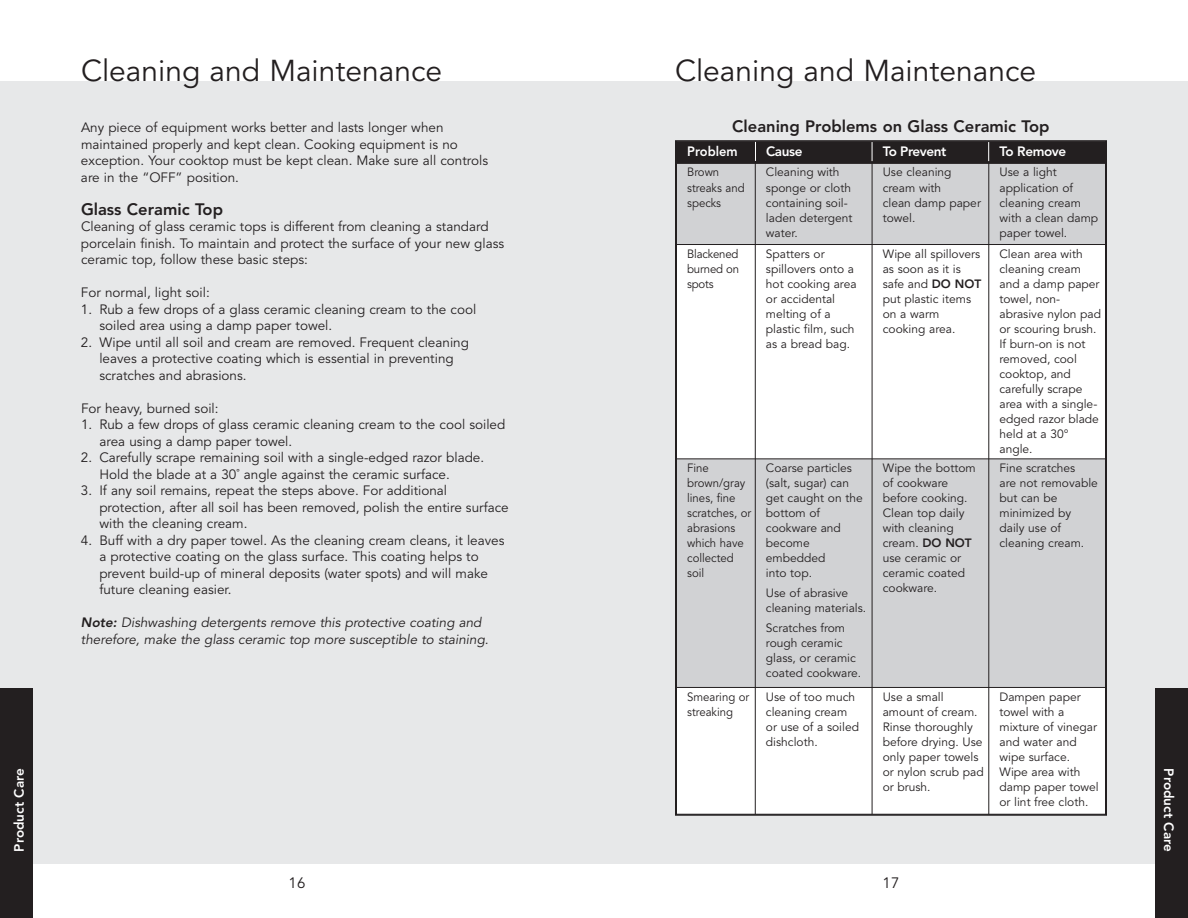
<style>
.page{position:relative;width:1188px;height:918px;background:#fff}
.page>*{position:absolute;margin:0;border:0;box-sizing:border-box;transform-origin:0 0}
.t1{font:30px "Avenir";color:#231f20}
.t2{font:800 16.5px "Avenir";color:#231f20}
.t3{font:15px "Avenir";color:#231f20}
.t4{font:13.5px/16.5px "Avenir";color:#231f20}
.t5{font:italic 13.5px/16.5px "Avenir";color:#231f20}
.t6{font:800 13.5px "Avenir";color:#fff}
.t7{font:800 13.5px "Avenir";letter-spacing:-.02em;color:#fff}
.t8{font:800 13.5px "Avenir";color:#fff;scale:.95 1}
.t9{font:12px/15px "Avenir";color:#231f20}
.t10{font:12px/15px "Avenir";color:#231f20;scale:.95 1}
.s1{font-weight:800}
</style>
<div class="page">
<div style="left:580px;top:81px;width:608px;height:783px;background:#e7e8e9"></div>
<div style="left:1155px;top:688px;width:33px;height:230px;background:#231f20"></div>
<div style="left:676px;top:142px;width:79px;height:21px;background:#231f20"></div>
<div style="left:755px;top:142px;width:117px;height:21px;background:#231f20"></div>
<div style="left:872px;top:142px;width:117px;height:21px;background:#231f20"></div>
<div style="left:989px;top:142px;width:117px;height:21px;background:#231f20"></div>
<div style="left:676px;top:163px;width:79px;height:82px;background:#d1d2d4"></div>
<div style="left:755px;top:163px;width:117px;height:82px;background:#d1d2d4"></div>
<div style="left:872px;top:163px;width:117px;height:82px;background:#d1d2d4"></div>
<div style="left:989px;top:163px;width:117px;height:82px;background:#d1d2d4"></div>
<div style="left:676px;top:245px;width:79px;height:214px;background:#fff"></div>
<div style="left:755px;top:245px;width:117px;height:214px;background:#fff"></div>
<div style="left:872px;top:245px;width:117px;height:214px;background:#fff"></div>
<div style="left:989px;top:245px;width:117px;height:214px;background:#fff"></div>
<div style="left:676px;top:459px;width:79px;height:228px;background:#d1d2d4"></div>
<div style="left:755px;top:459px;width:117px;height:228px;background:#d1d2d4"></div>
<div style="left:872px;top:459px;width:117px;height:228px;background:#d1d2d4"></div>
<div style="left:989px;top:459px;width:117px;height:228px;background:#d1d2d4"></div>
<div style="left:676px;top:687px;width:79px;height:127px;background:#fff"></div>
<div style="left:755px;top:687px;width:117px;height:127px;background:#fff"></div>
<div style="left:872px;top:687px;width:117px;height:127px;background:#fff"></div>
<div style="left:989px;top:687px;width:117px;height:127px;background:#fff"></div>
<hr style="left:676px;top:142px;width:1px;height:672px;background:#231f20">
<hr style="left:755px;top:142px;width:1px;height:672px;background:#231f20">
<hr style="left:872px;top:142px;width:1px;height:672px;background:#231f20">
<hr style="left:989px;top:142px;width:1px;height:672px;background:#231f20">
<hr style="left:1105px;top:142px;width:1px;height:672px;background:#231f20">
<hr style="left:676px;top:141px;width:430px;height:1px;background:#231f20">
<hr style="left:676px;top:163px;width:430px;height:1px;background:#231f20">
<hr style="left:676px;top:244px;width:430px;height:1px;background:#231f20">
<hr style="left:676px;top:459px;width:430px;height:1px;background:#231f20">
<hr style="left:676px;top:687px;width:430px;height:1px;background:#231f20">
<hr style="left:676px;top:814px;width:430px;height:1px;background:#231f20">
<svg style="left:755px;top:142px;width:1px;height:19px"></svg>
<svg style="left:872px;top:142px;width:1px;height:19px"></svg>
<svg style="left:988px;top:142px;width:1px;height:19px"></svg>
<div style="left:0;top:81px;width:608px;height:783px;background:#e7e8e9"></div>
<div style="left:0;top:688px;width:33px;height:230px;background:#231f20"></div>
<p class="t6" style="left:13px;top:852px;width:85px;rotate:-90deg">Product Care</p>
<h1 class="t1" style="left:81px;top:58px;width:363px">Cleaning and Maintenance</h1>
<p class="t4" style="left:81px;top:120px;width:409px">Any piece of equipment works better and lasts longer when maintained properly and kept clean. Cooking equipment is no exception. Your cooktop must be kept clean. Make sure all controls are in the “OFF” position.</p>
<h2 class="t2" style="left:81px;top:202px;width:144px">Glass Ceramic Top</h2>
<p class="t4" style="left:81px;top:219px;width:425px">Cleaning of glass ceramic tops is different from cleaning a standard porcelain finish. To maintain and protect the surface of your new glass ceramic top, follow these basic steps:</p>
<p class="t4" style="left:81px;top:285px;width:130px">For normal, light soil:</p>
<p class="t4" style="left:99px;top:302px;width:378px;text-indent:-18px">1. Rub a few drops of a glass ceramic cleaning cream to the cool soiled area using a damp paper towel.</p>
<p class="t4" style="left:99px;top:335px;width:371px;text-indent:-18px">2. Wipe until all soil and cream are removed. Frequent cleaning leaves a protective coating which is essential in preventing scratches and abrasions.</p>
<p class="t4" style="left:81px;top:401px;width:139px">For heavy, burned soil:</p>
<p class="t4" style="left:99px;top:417px;width:407px;text-indent:-18px">1. Rub a few drops of glass ceramic cleaning cream to the cool soiled area using a damp paper towel.</p>
<p class="t4" style="left:99px;top:450px;width:386px;text-indent:-18px">2. Carefully scrape remaining soil with a single-edged razor blade.<br>Hold the blade at a 30˚ angle against the ceramic surface.</p>
<p class="t4" style="left:99px;top:483px;width:411px;text-indent:-18px">3. If any soil remains, repeat the steps above. For additional protection, after all soil has been removed, polish the entire surface with the cleaning cream.</p>
<p class="t4" style="left:99px;top:533px;width:407px;text-indent:-18px">4. Buff with a dry paper towel. As the cleaning cream cleans, it leaves a protective coating on the glass surface. This coating helps to prevent build-up of mineral deposits (water spots) and will make future cleaning easier.</p>
<p class="t5" style="left:81px;top:615px;width:409px"><span class="s1">Note:</span> Dishwashing detergents remove this protective coating and therefore, make the glass ceramic top more susceptible to staining.</p>
<p class="t3" style="left:289px;top:876px;width:18px">16</p>
<h1 class="t1" style="left:675px;top:58px;width:363px">Cleaning and Maintenance</h1>
<h2 class="t2" style="left:732px;top:120px;width:319px">Cleaning Problems on Glass Ceramic Top</h2>
<p class="t8" style="left:687px;top:146px;width:54px">Problem</p>
<p class="t7" style="left:766px;top:146px;width:38px">Cause</p>
<p class="t7" style="left:883px;top:146px;width:65px">To Prevent</p>
<p class="t7" style="left:1000px;top:146px;width:68px">To Remove</p>
<p class="t10" style="left:687px;top:166px;width:62px">Brown streaks and specks</p>
<p class="t9" style="left:766px;top:166px;width:88px">Cleaning with sponge or cloth containing soil&shy;laden detergent water.</p>
<p class="t9" style="left:883px;top:166px;width:100px">Use cleaning cream with<br>clean damp paper towel.</p>
<p class="t9" style="left:999px;top:166px;width:100px">Use a light application of cleaning cream with a clean damp paper towel.</p>
<p class="t10" style="left:687px;top:247px;width:56px;text-align:justify">Blackened burned on spots</p>
<p class="t9" style="left:766px;top:247px;width:92px">Spatters or spillovers onto a hot cooking area or accidental melting of a plastic film, such as a bread bag.</p>
<p class="t9" style="left:883px;top:247px;width:100px">Wipe all spillovers as soon as it is safe and <span class="s1">DO NOT </span>put plastic items on a warm cooking area.</p>
<p class="t9" style="left:999px;top:247px;width:103px">Clean area with cleaning cream and a damp paper towel, non&shy;abrasive nylon pad or scouring brush.<br>If burn-on is not removed, cool cooktop, and carefully scrape area with a single&shy;edged razor blade held at a 30° angle.</p>
<p class="t10" style="left:687px;top:461px;width:69px">Fine brown/gray lines, fine scratches, or abrasions which have collected soil</p>
<p class="t9" style="left:766px;top:461px;width:98px">Coarse particles (salt, sugar) can get caught on the bottom of cookware and become embedded<br>into top.</p>
<p class="t9" style="left:766px;top:586px;width:102px">Use of abrasive cleaning materials.</p>
<p class="t9" style="left:766px;top:621px;width:97px">Scratches from rough ceramic glass, or ceramic coated cookware.</p>
<p class="t9" style="left:883px;top:461px;width:94px">Wipe the bottom of cookware before cooking.<br>Clean top daily with cleaning cream. <span class="s1">DO NOT </span>use ceramic or ceramic coated cookware.</p>
<p class="t9" style="left:999px;top:461px;width:100px">Fine scratches<br>are not removable but can be minimized by daily use of cleaning cream.</p>
<p class="t10" style="left:687px;top:690px;width:67px">Smearing or streaking</p>
<p class="t9" style="left:766px;top:690px;width:95px">Use of too much cleaning cream or use of a soiled dishcloth.</p>
<p class="t9" style="left:883px;top:690px;width:102px">Use a small amount of cream.<br>Rinse thoroughly before drying. Use only paper towels or nylon scrub pad or brush.</p>
<p class="t9" style="left:999px;top:690px;width:101px">Dampen paper towel with a mixture of vinegar and water and wipe surface.<br>Wipe area with damp paper towel or lint free cloth.</p>
<p class="t3" style="left:883px;top:876px;width:18px">17</p>
<p class="t6" style="left:1175px;top:768px;width:85px;rotate:90deg">Product Care</p>
</div>
